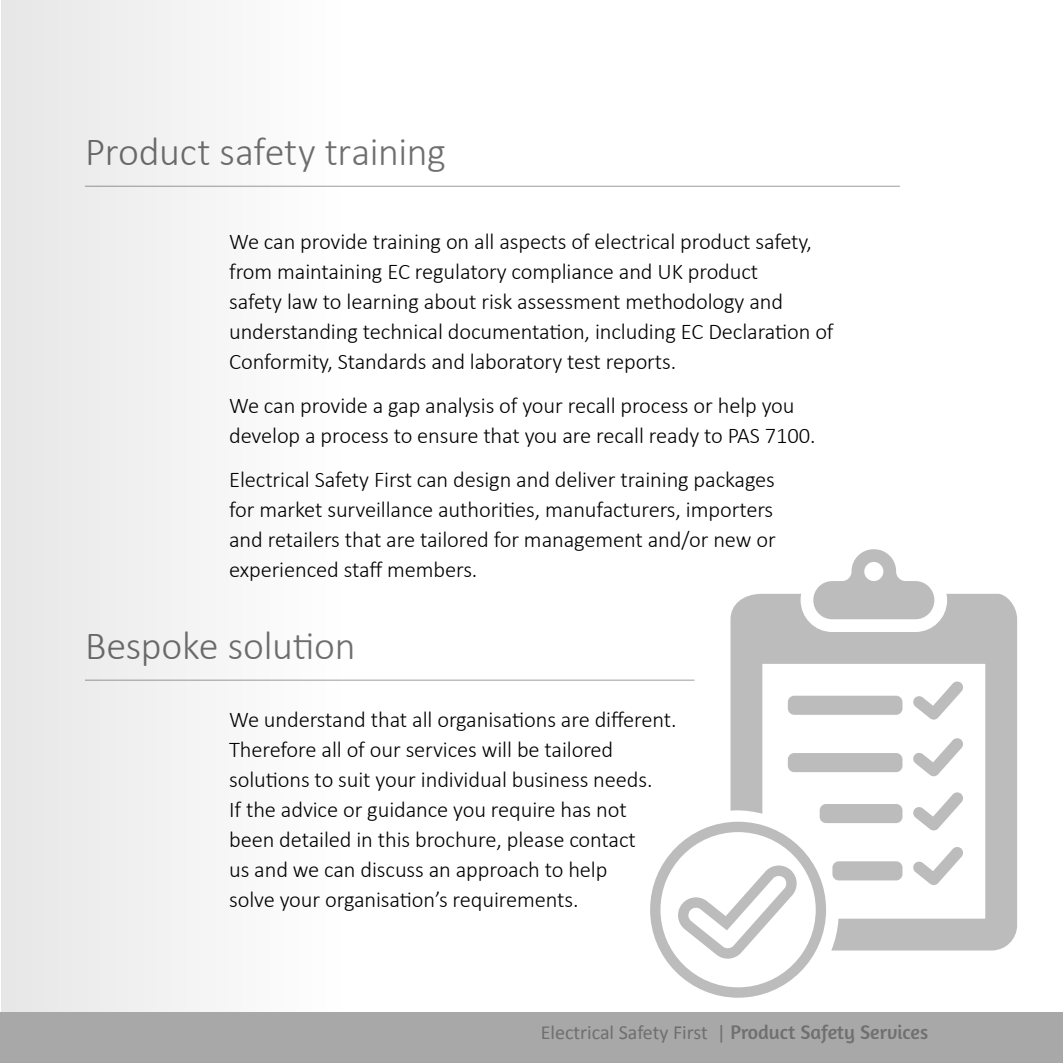
<style>
.page{position:relative;width:1063px;height:1063px;background:#fff}
.page>*{position:absolute;margin:0;border:0;box-sizing:border-box;transform-origin:0 0}
.t1{font:300 40px "Calibri";letter-spacing:-.01em;color:#706f6f}
.t2{font:300 22.5px/30px "Calibri";letter-spacing:-.005em;color:#000}
.t3{font:20px "Calibri";color:#706f6f}
.s1{font-family:"Amaranth"}
</style>
<div class="page">
<div style="left:0;top:1012px;width:1063px;height:51px;background:#a8a8a8"></div>
<hr style="left:85px;top:186px;width:815px;height:1px;background:#9d9d9c">
<hr style="left:85px;top:680px;width:609px;height:1px;background:#9d9d9c">
<svg style="left:731px;top:549px;width:286px;height:402px"></svg>
<svg style="left:650px;top:822px;width:176px;height:176px"></svg>
<div style="left:1px;top:0;width:351px;height:1012px;background:#f3f3f3"></div>
<h1 class="t1" style="left:85px;top:127px;width:363px">Product safety training</h1>
<p class="t2" style="left:229px;top:226px;width:606px">We can provide training on all aspects of electrical product safety, from maintaining EC regulatory compliance and UK product<br>safety law to learning about risk assessment methodology and understanding technical documentation, including EC Declaration of Conformity, Standards and laboratory test reports.</p>
<p class="t2" style="left:229px;top:390px;width:588px">We can provide a gap analysis of your recall process or help you develop a process to ensure that you are recall ready to PAS 7100.</p>
<p class="t2" style="left:229px;top:464px;width:548px;text-align:justify">Electrical Safety First can design and deliver training packages for market surveillance authorities, manufacturers, importers and retailers that are tailored for management and/or new or experienced staff members.</p>
<h1 class="t1" style="left:85px;top:621px;width:272px">Bespoke solution</h1>
<p class="t2" style="left:229px;top:704px;width:449px">We understand that all organisations are different.<br>Therefore all of our services will be tailored solutions to suit your individual business needs.<br>If the advice or guidance you require has not been detailed in this brochure, please contact<br>us and we can discuss an approach to help<br>solve your organisation’s requirements.</p>
<p class="t3" style="left:541px;top:1020px;width:389px">Electrical Safety First | <span class="s1">Product Safety Services</span></p>
</div>
